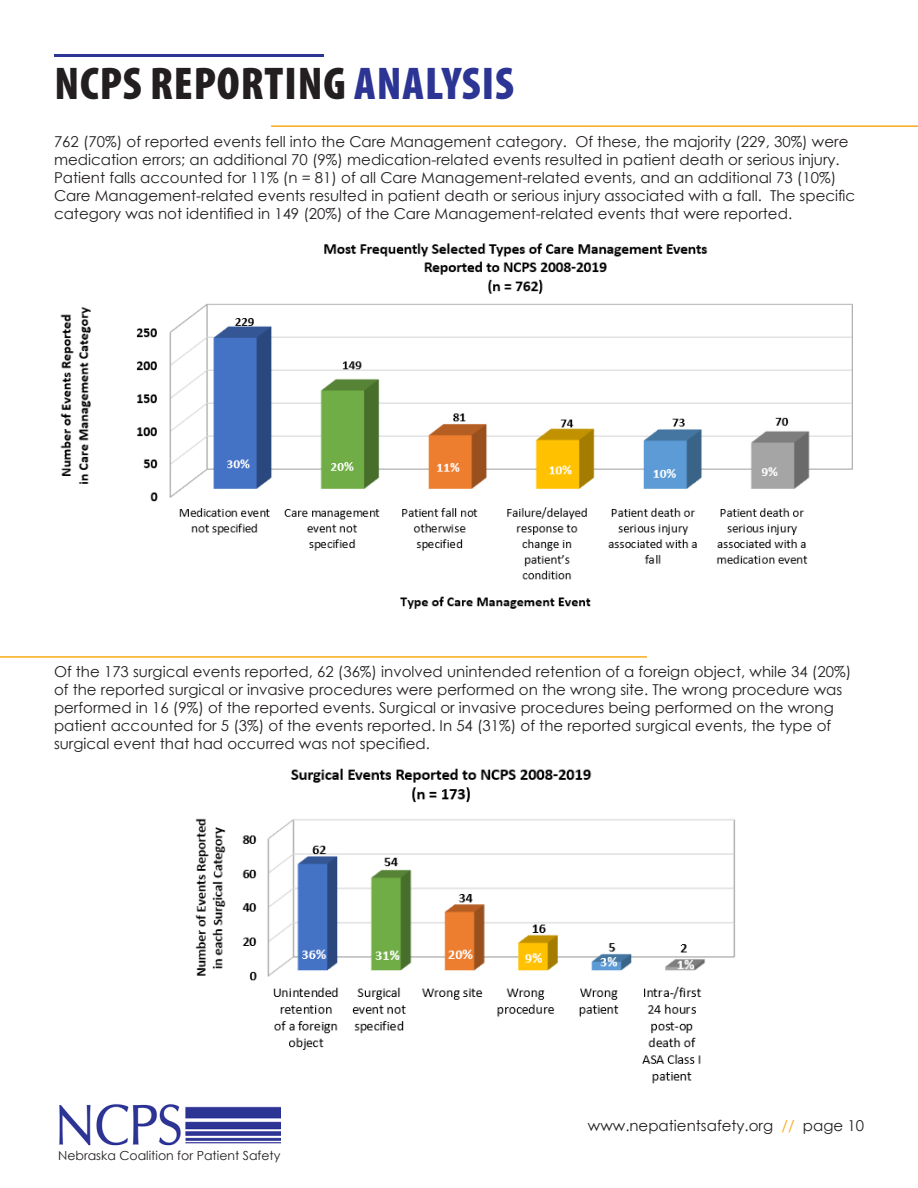
<style>
.page{position:relative;width:918px;height:1188px;background:#fff}
.page>*{position:absolute;margin:0;border:0;box-sizing:border-box;transform-origin:0 0}
.t1{font:900 condensed 46.05px "Myriad Pro";letter-spacing:.02em;color:#231f20}
.t2{font:15px/18px "Century Gothic";color:#231f20}
.t3{font:12.45px "Century Gothic";color:#231f20}
.s1{color:#2c3594}
.s2{color:#f8ac1a}
</style>
<div class="page">
<img style="left:59px;top:1104px;width:222px;height:42px">
<hr style="left:54px;top:54px;width:270px;height:3px;background:#2c3594">
<img style="left:60px;top:243px;width:793px;height:366px">
<hr style="left:271px;top:125px;width:647px;height:2px;background:#f8ac1a">
<hr style="left:0;top:656px;width:647px;height:2px;background:#f8ac1a">
<img style="left:195px;top:768px;width:540px;height:316px">
<p class="t1" style="left:54px;top:58px;width:461px">NCPS REPORTING <span class="s1">ANALYSIS</span></p>
<p class="t2" style="left:54px;top:132px;width:803px">762 (70%) of reported events fell into the Care Management category. Of these, the majority (229, 30%) were medication errors; an additional 70 (9%) medication-related events resulted in patient death or serious injury.<br>Patient falls accounted for 11% (n = 81) of all Care Management-related events, and an additional 73 (10%)<br>Care Management-related events resulted in patient death or serious injury associated with a fall. The specific category was not identified in 149 (20%) of the Care Management-related events that were reported.</p>
<p class="t2" style="left:54px;top:662px;width:799px">Of the 173 surgical events reported, 62 (36%) involved unintended retention of a foreign object, while 34 (20%) of the reported surgical or invasive procedures were performed on the wrong site. The wrong procedure was performed in 16 (9%) of the reported events. Surgical or invasive procedures being performed on the wrong patient accounted for 5 (3%) of the events reported. In 54 (31%) of the reported surgical events, the type of surgical event that had occurred was not specified.</p>
<p class="t3" style="left:58px;top:1146px;width:224px">Nebraska Coalition for Patient Safety</p>
<p class="t2" style="left:588px;top:1116px;width:278px">www.nepatientsafety.org <span class="s2">//</span> page 10</p>
</div>
